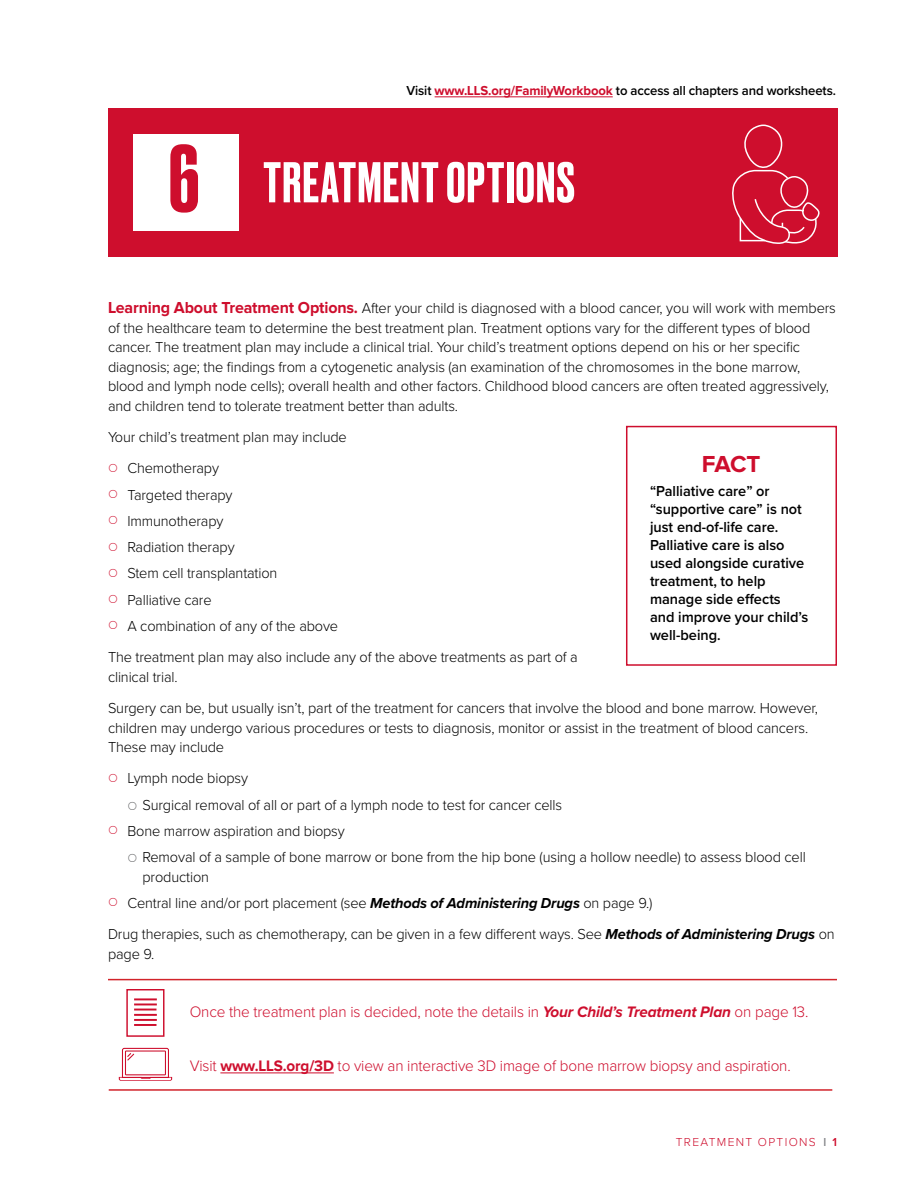
<style>
.page{position:relative;width:918px;height:1188px;background:#fff}
.page>*{position:absolute;margin:0;border:0;box-sizing:border-box;transform-origin:0 0}
.t1{font:500 54px "Druk";letter-spacing:.025em;color:#fff}
.t2{font:700 24px "Proxima Nova";color:#ce0e2d}
.t3{font:300 15.75px "Proxima Nova";letter-spacing:-.01em;color:#ce0e2d}
.t4{font:300 15px/19.5px "Proxima Nova";letter-spacing:-.01em;color:#000}
.t5{font:600 15px/18px "Proxima Nova";color:#000}
.t6{font:600 13.5px "Proxima Nova";letter-spacing:-.01em;color:#000}
.t7{font:300 12px "Proxima Nova";letter-spacing:.11em;color:#ce0e2d}
.s1{font-weight:700;color:#ce0e2d}
.s2{font-size:90px;color:#ce0e2d}
.s3{font-weight:700;font-size:16.5px;color:#ce0e2d}
.s4{font-weight:700;font-style:italic}
.s5{font-weight:700}
.s6{font-weight:600;color:#808285}
.s7{font-weight:600}
</style>
<div class="page">
<hr style="left:108px;top:979px;width:729px;height:1px;background:#d2232a">
<hr style="left:109px;top:1089px;width:723px;height:2px;background:#d2232a">
<hr style="left:220px;top:1073px;width:114px;height:1px;background:#ce0e2d">
<div style="left:126px;top:989px;width:39px;height:48px;background:#fff;border:1px solid #ce0e2d"></div>
<hr style="left:134px;top:998px;width:23px;height:2px;background:#ce0e2d">
<svg style="left:134px;top:1004px;width:23px;height:1px"></svg>
<hr style="left:134px;top:1009px;width:22px;height:2px;background:#ce0e2d">
<hr style="left:134px;top:1014px;width:23px;height:2px;background:#ce0e2d">
<hr style="left:134px;top:1019px;width:23px;height:2px;background:#ce0e2d">
<hr style="left:134px;top:1024px;width:22px;height:2px;background:#ce0e2d">
<svg style="left:119px;top:1048px;width:53px;height:33px"></svg>
<div style="left:626px;top:426px;width:211px;height:240px;border:2px solid #ce0e2d"></div>
<div style="left:108px;top:108px;width:730px;height:148px;background:#ce0e2d"></div>
<div style="left:133px;top:134px;width:105px;height:96px;background:#fff"></div>
<svg style="left:732px;top:124px;width:88px;height:120px"></svg>
<hr style="left:435px;top:97px;width:178px;height:1px;background:#ce0e2d">
<p class="t6" style="left:407px;top:80px;width:431px">Visit <span class="s1">www.LLS.org/FamilyWorkbook</span> to access all chapters and worksheets.</p>
<h1 class="t1" style="left:168px;top:145px;width:408px"><span class="s2">6</span> TREATMENT OPTIONS</h1>
<p class="t4" style="left:108px;top:297px;width:729px"><span class="s3">Learning About Treatment Options.</span> After your child is diagnosed with a blood cancer, you will work with members of the healthcare team to determine the best treatment plan. Treatment options vary for the different types of blood cancer. The treatment plan may include a clinical trial. Your child’s treatment options depend on his or her specific diagnosis; age; the findings from a cytogenetic analysis (an examination of the chromosomes in the bone marrow, blood and lymph node cells); overall health and other factors. Childhood blood cancers are often treated aggressively, and children tend to tolerate treatment better than adults.</p>
<p class="t4" style="left:127px;top:420px;width:221px;line-height:31.3px;text-indent:-19px">Your child’s treatment plan may include<br>Chemotherapy</p>
<p class="t4" style="left:127px;top:481px;width:212px;line-height:26.2px">Targeted therapy<br>Immunotherapy<br>Radiation therapy<br>Stem cell transplantation<br>Palliative care<br>A combination of any of the above</p>
<p class="t4" style="left:108px;top:647px;width:471px">The treatment plan may also include any of the above treatments as part of a clinical trial.</p>
<p class="t4" style="left:108px;top:697px;width:711px">Surgery can be, but usually isn’t, part of the treatment for cancers that involve the blood and bone marrow. However, children may undergo various procedures or tests to diagnosis, monitor or assist in the treatment of blood cancers.<br>These may include</p>
<p class="t4" style="left:127px;top:768px;width:122px">Lymph node biopsy</p>
<p class="t4" style="left:142px;top:794px;width:421px">Surgical removal of all or part of a lymph node to test for cancer cells</p>
<p class="t4" style="left:127px;top:820px;width:219px">Bone marrow aspiration and biopsy</p>
<p class="t4" style="left:142px;top:847px;width:665px">Removal of a sample of bone marrow or bone from the hip bone (using a hollow needle) to assess blood cell</p>
<p class="t4" style="left:127px;top:863px;width:527px;line-height:26.2px;text-indent:15px">production<br>Central line and/or port placement (see <span class="s4">Methods of Administering Drugs</span> on page 9.)</p>
<p class="t4" style="left:108px;top:924px;width:728px">Drug therapies, such as chemotherapy, can be given in a few different ways. See <span class="s4">Methods of Administering Drugs</span> on page 9.</p>
<h2 class="t2" style="left:702px;top:453px;width:60px">FACT</h2>
<p class="t5" style="left:650px;top:482px;width:160px">“Palliative care” or “supportive care” is not just end-of-life care.<br>Palliative care is also used alongside curative treatment, to help manage side effects and improve your child’s well-being.</p>
<p class="t3" style="left:190px;top:1000px;width:620px">Once the treatment plan is decided, note the details in <span class="s4">Your Child’s Treatment Plan</span> on page 13.</p>
<p class="t3" style="left:190px;top:1054px;width:603px">Visit <span class="s5">www.LLS.org/3D</span> to view an interactive 3D image of bone marrow biopsy and aspiration.</p>
<p class="t7" style="left:676px;top:1134px;width:163px">TREATMENT OPTIONS <span class="s6">l</span> <span class="s7">1</span></p>
</div>
